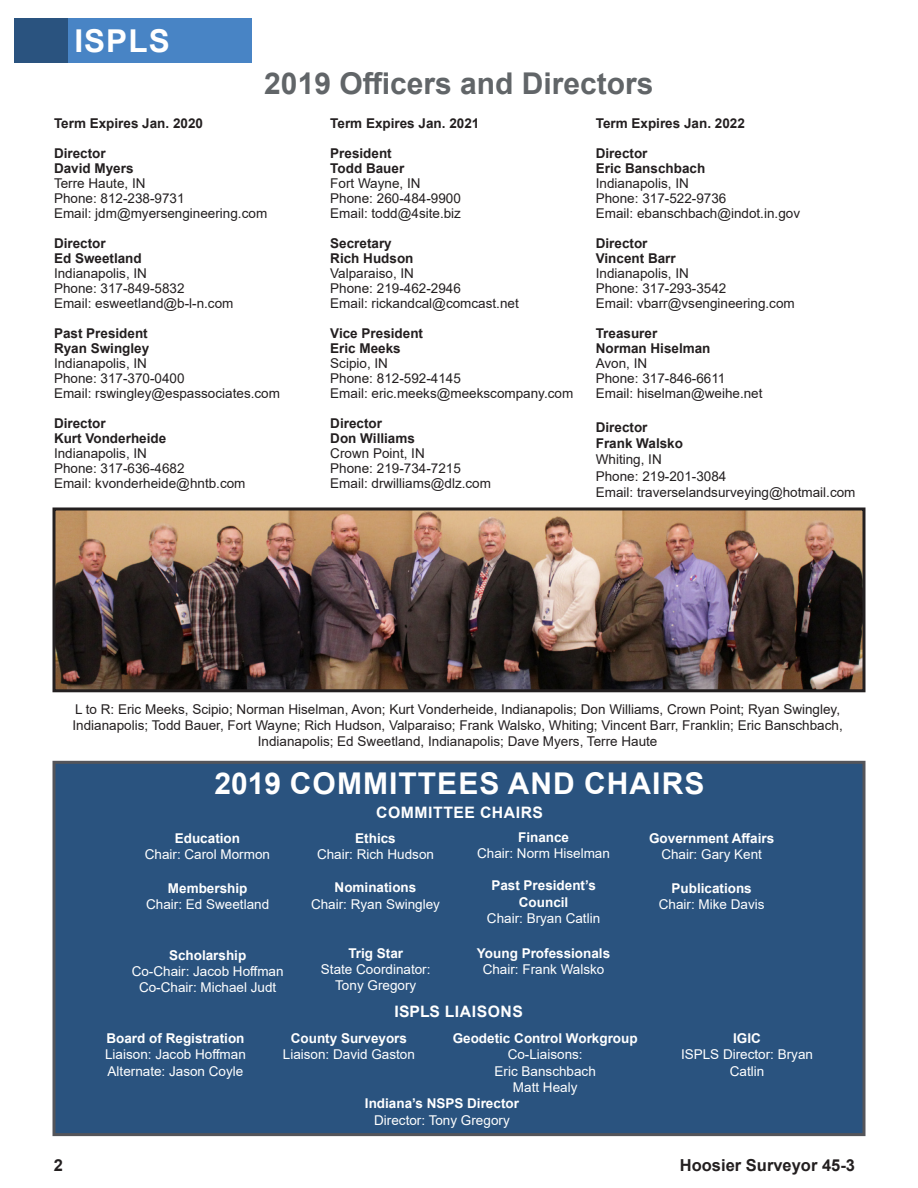
<style>
.page{position:relative;width:918px;height:1188px;background:#fff}
.page>*{position:absolute;margin:0;border:0;box-sizing:border-box;transform-origin:0 0}
.Body-White{font:700 31.5px "Arial";letter-spacing:.035em;color:#fff}
.Body-Subhead{font:700 30px "Arial";color:#616568}
.Cover-Subhead{font:700 30px "Arial";letter-spacing:.035em;color:#fff}
.t1{font:700 16.5px "Arial";color:#231f20}
.Body-White-2{font:700 15.75px "Arial";letter-spacing:.035em;color:#fff}
.Body{font:13.5px/16.2px "Arial";color:#231f20}
.Body-White-3{font:13.5px/16.2px "Arial";color:#fff;text-align:center}
.Body-2{font:700 13.5px "Arial";color:#231f20}
.Body-White-4{font:700 13.5px "Arial";color:#fff}
.s1{font-weight:700}
</style>
<div class="page">
<div style="left:14px;top:18px;width:238px;height:45px;background:#4884c5"></div>
<div style="left:14px;top:18px;width:54px;height:45px;background:#2a537f"></div>
<div style="left:52px;top:761px;width:814px;height:375px;background:#2a537f;border:3px solid #54555a"></div>
<img style="left:56px;top:511px;width:806px;height:177px">
<div style="left:52px;top:507px;width:814px;height:185px;border:3px solid #231f20"></div>
<p class="Body-White" style="left:74px;top:18px;width:97px">ISPLS</p>
<p class="Body-Subhead" style="left:264px;top:62px;width:391px">2019 Officers and Directors</p>
<p class="Body-2" style="left:330px;top:113px;width:151px">Term Expires Jan. 2021</p>
<p class="Body-2" style="left:330px;top:143px;width:63px">President</p>
<p class="Body-2" style="left:330px;top:158px;width:76px">Todd Bauer</p>
<p class="Body" style="left:330px;top:175px;width:92px">Fort Wayne, IN</p>
<p class="Body" style="left:330px;top:190px;width:132px">Phone: 260-484-9900</p>
<p class="Body" style="left:330px;top:205px;width:132px">Email: todd@4site.biz</p>
<p class="Body-2" style="left:330px;top:233px;width:63px">Secretary</p>
<p class="Body-2" style="left:330px;top:248px;width:85px">Rich Hudson</p>
<p class="Body" style="left:330px;top:265px;width:85px">Valparaiso, IN</p>
<p class="Body" style="left:330px;top:280px;width:132px">Phone: 219-462-2946</p>
<p class="Body" style="left:330px;top:295px;width:190px">Email: rickandcal@comcast.net</p>
<p class="Body-2" style="left:330px;top:323px;width:94px">Vice President</p>
<p class="Body-2" style="left:330px;top:338px;width:72px">Eric Meeks</p>
<p class="Body" style="left:330px;top:355px;width:59px">Scipio, IN</p>
<p class="Body" style="left:330px;top:370px;width:132px">Phone: 812-592-4145</p>
<p class="Body" style="left:330px;top:385px;width:245px">Email: eric.meeks@meekscompany.com</p>
<p class="Body-2" style="left:330px;top:413px;width:53px">Director</p>
<p class="Body-2" style="left:330px;top:428px;width:86px">Don Williams</p>
<p class="Body" style="left:330px;top:445px;width:96px">Crown Point, IN</p>
<p class="Body" style="left:330px;top:460px;width:132px">Phone: 219-734-7215</p>
<p class="Body" style="left:330px;top:475px;width:162px">Email: drwilliams@dlz.com</p>
<p class="Body-2" style="left:54px;top:113px;width:151px">Term Expires Jan. 2020</p>
<p class="Body-2" style="left:54px;top:143px;width:53px">Director</p>
<p class="Body-2" style="left:54px;top:158px;width:81px">David Myers</p>
<p class="Body" style="left:54px;top:175px;width:93px">Terre Haute, IN</p>
<p class="Body" style="left:54px;top:190px;width:132px">Phone: 812-238-9731</p>
<p class="Body" style="left:54px;top:205px;width:215px">Email: jdm@myersengineering.com</p>
<p class="Body-2" style="left:54px;top:233px;width:53px">Director</p>
<p class="Body" style="left:54px;top:250px;width:95px;line-height:15px"><span class="s1">Ed Sweetland<br></span>Indianapolis, IN</p>
<p class="Body" style="left:54px;top:280px;width:132px">Phone: 317-849-5832</p>
<p class="Body" style="left:54px;top:295px;width:181px">Email: esweetland@b-l-n.com</p>
<p class="Body-2" style="left:54px;top:323px;width:95px">Past President</p>
<p class="Body-2" style="left:54px;top:338px;width:97px">Ryan Swingley</p>
<p class="Body" style="left:54px;top:355px;width:95px">Indianapolis, IN</p>
<p class="Body" style="left:54px;top:370px;width:132px">Phone: 317-370-0400</p>
<p class="Body" style="left:54px;top:385px;width:228px">Email: rswingley@espassociates.com</p>
<p class="Body-2" style="left:54px;top:413px;width:53px">Director</p>
<p class="Body-2" style="left:54px;top:428px;width:114px">Kurt Vonderheide</p>
<p class="Body" style="left:54px;top:445px;width:95px">Indianapolis, IN</p>
<p class="Body" style="left:54px;top:460px;width:132px">Phone: 317-636-4682</p>
<p class="Body" style="left:54px;top:475px;width:193px">Email: kvonderheide@hntb.com</p>
<p class="Body-2" style="left:596px;top:113px;width:151px">Term Expires Jan. 2022</p>
<p class="Body-2" style="left:596px;top:143px;width:53px">Director</p>
<p class="Body-2" style="left:596px;top:158px;width:111px">Eric Banschbach</p>
<p class="Body" style="left:596px;top:175px;width:95px">Indianapolis, IN</p>
<p class="Body" style="left:596px;top:190px;width:132px">Phone: 317-522-9736</p>
<p class="Body" style="left:596px;top:205px;width:206px">Email: ebanschbach@indot.in.gov</p>
<p class="Body-2" style="left:596px;top:233px;width:53px">Director</p>
<p class="Body-2" style="left:596px;top:248px;width:82px">Vincent Barr</p>
<p class="Body" style="left:596px;top:265px;width:95px">Indianapolis, IN</p>
<p class="Body" style="left:596px;top:280px;width:132px">Phone: 317-293-3542</p>
<p class="Body" style="left:596px;top:295px;width:201px">Email: vbarr@vsengineering.com</p>
<p class="Body-2" style="left:596px;top:323px;width:63px">Treasurer</p>
<p class="Body-2" style="left:596px;top:338px;width:116px">Norman Hiselman</p>
<p class="Body" style="left:596px;top:355px;width:53px">Avon, IN</p>
<p class="Body" style="left:596px;top:370px;width:131px">Phone: 317-846-6611</p>
<p class="Body" style="left:596px;top:385px;width:168px">Email: hiselman@weihe.net</p>
<p class="Body-2" style="left:596px;top:418px;width:53px">Director</p>
<p class="Body-2" style="left:596px;top:434px;width:89px">Frank Walsko</p>
<p class="Body" style="left:596px;top:451px;width:68px">Whiting, IN</p>
<p class="Body" style="left:596px;top:468px;width:132px">Phone: 219-201-3084</p>
<p class="Body" style="left:596px;top:484px;width:261px">Email: traverselandsurveying@hotmail.com</p>
<p class="Body" style="left:72px;top:701px;width:772px;text-align:center">L to R: Eric Meeks, Scipio; Norman Hiselman, Avon; Kurt Vonderheide, Indianapolis; Don Williams, Crown Point; Ryan Swingley,<br>Indianapolis; Todd Bauer, Fort Wayne; Rich Hudson, Valparaiso; Frank Walsko, Whiting; Vincent Barr, Franklin; Eric Banschbach,<br>Indianapolis; Ed Sweetland, Indianapolis; Dave Myers, Terre Haute</p>
<p class="Cover-Subhead" style="left:214px;top:762px;width:492px">2019 COMMITTEES AND CHAIRS</p>
<p class="Body-White-4" style="left:175px;top:829px;width:67px">Education</p>
<p class="Body-White-3" style="left:145px;top:846px;width:127px">Chair: Carol Mormon</p>
<p class="Body-White-4" style="left:335px;top:878px;width:83px">Nominations</p>
<p class="Body-White-3" style="left:311px;top:896px;width:131px">Chair: Ryan Swingley</p>
<p class="Body-White-2" style="left:376px;top:802px;width:168px">COMMITTEE CHAIRS</p>
<p class="Body-White-4" style="left:518px;top:828px;width:53px">Finance</p>
<p class="Body-White-3" style="left:477px;top:845px;width:134px">Chair: Norm Hiselman</p>
<p class="Body-White-4" style="left:649px;top:829px;width:127px">Government Affairs</p>
<p class="Body-White-3" style="left:661px;top:846px;width:102px">Chair: Gary Kent</p>
<p class="Body-White-4" style="left:355px;top:829px;width:42px">Ethics</p>
<p class="Body-White-3" style="left:317px;top:846px;width:119px">Chair: Rich Hudson</p>
<p class="Body-White-4" style="left:491px;top:876px;width:106px">Past President’s</p>
<p class="Body-White-4" style="left:519px;top:892px;width:51px">Council</p>
<p class="Body-White-3" style="left:487px;top:910px;width:115px">Chair: Bryan Catlin</p>
<p class="Body-White-4" style="left:168px;top:879px;width:81px">Membership</p>
<p class="Body-White-3" style="left:146px;top:896px;width:125px">Chair: Ed Sweetland</p>
<p class="Body-White-4" style="left:672px;top:879px;width:82px">Publications</p>
<p class="Body-White-3" style="left:659px;top:896px;width:107px">Chair: Mike Davis</p>
<p class="Body-White-4" style="left:169px;top:946px;width:79px">Scholarship</p>
<p class="Body-White-3" style="left:132px;top:963px;width:153px">Co-Chair: Jacob Hoffman</p>
<p class="Body-White-3" style="left:139px;top:979px;width:139px">Co-Chair: Michael Judt</p>
<p class="Body-White-4" style="left:348px;top:943px;width:56px">Trig Star</p>
<p class="Body-White-3" style="left:321px;top:961px;width:111px">State Coordinator:</p>
<p class="Body-White-3" style="left:335px;top:977px;width:83px">Tony Gregory</p>
<p class="Body-White-4" style="left:477px;top:943px;width:135px">Young Professionals</p>
<p class="Body-White-3" style="left:483px;top:961px;width:123px">Chair: Frank Walsko</p>
<p class="Body-White-2" style="left:395px;top:1000px;width:130px">ISPLS LIAISONS</p>
<p class="Body-White-4" style="left:106px;top:1029px;width:140px">Board of Registration</p>
<p class="Body-White-3" style="left:105px;top:1047px;width:142px">Liaison: Jacob Hoffman</p>
<p class="Body-White-3" style="left:108px;top:1063px;width:137px">Alternate: Jason Coyle</p>
<p class="Body-White-4" style="left:291px;top:1029px;width:118px">County Surveyors</p>
<p class="Body-White-3" style="left:283px;top:1047px;width:134px">Liaison: David Gaston</p>
<p class="Body-White-4" style="left:365px;top:1094px;width:156px">Indiana’s NSPS Director</p>
<p class="Body-White-3" style="left:374px;top:1112px;width:137px">Director: Tony Gregory</p>
<p class="Body-White-4" style="left:453px;top:1029px;width:187px">Geodetic Control Workgroup</p>
<p class="Body-White-3" style="left:508px;top:1047px;width:77px">Co-Liaisons:</p>
<p class="Body-White-3" style="left:495px;top:1063px;width:103px">Eric Banschbach</p>
<p class="Body-White-3" style="left:513px;top:1079px;width:66px">Matt Healy</p>
<p class="Body-White-4" style="left:733px;top:1029px;width:29px">IGIC</p>
<p class="Body-White-3" style="left:681px;top:1047px;width:134px">ISPLS Director: Bryan<br>Catlin</p>
<p class="t1" style="left:54px;top:1154px;width:11px">2</p>
<p class="t1" style="left:680px;top:1154px;width:177px">Hoosier Surveyor 45-3</p>
</div>
